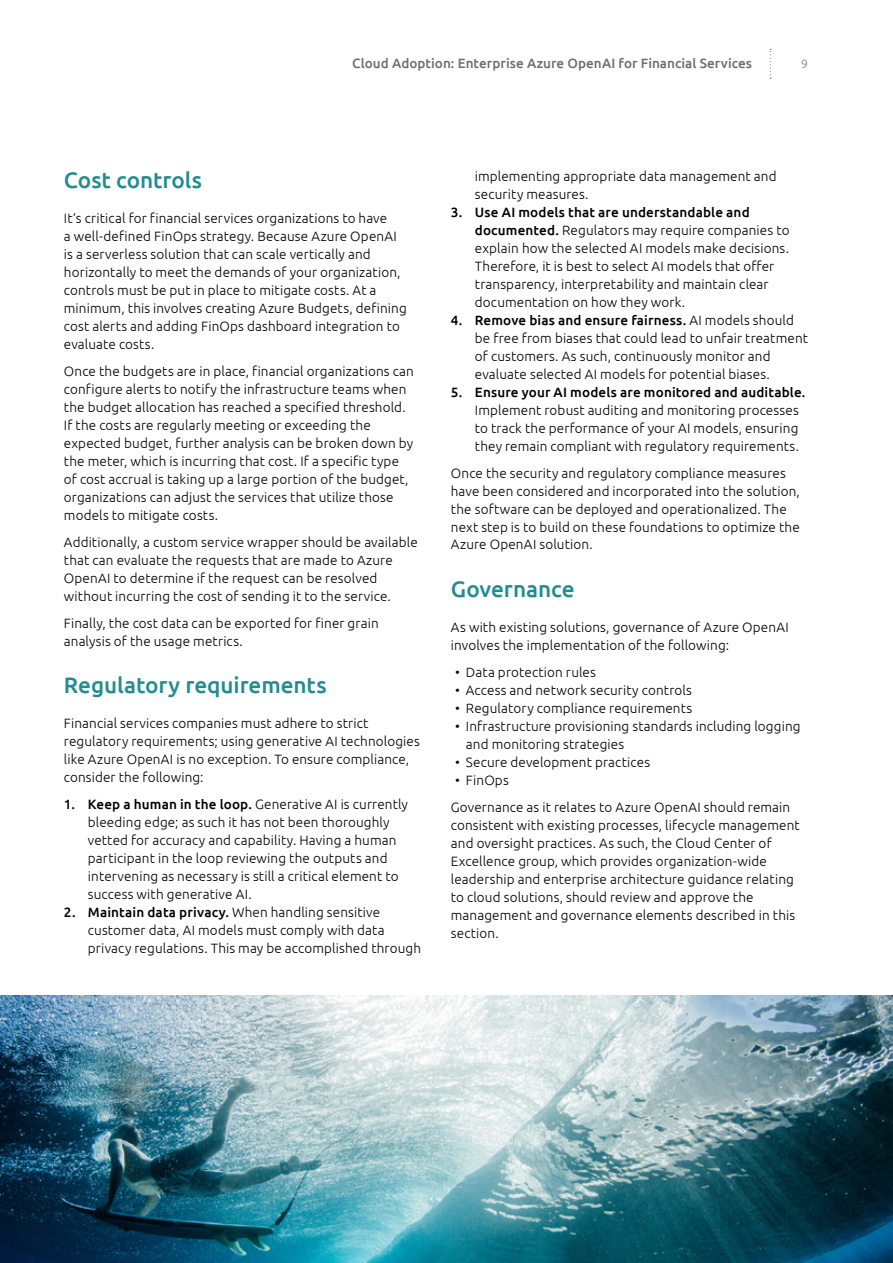
<style>
.page{position:relative;width:893px;height:1263px;background:#fff}
.page>*{position:absolute;margin:0;border:0;box-sizing:border-box;transform-origin:0 0}
.t1{font:500 22.5px "Ubuntu";letter-spacing:-.005em;color:#228c90}
.t2{font:300 13.5px/18px "Ubuntu";letter-spacing:.01em;color:#000}
.t3{font:500 13.5px "Ubuntu";color:#706f6f}
.t4{font:500 13.5px "Ubuntu";letter-spacing:.01em;color:#000}
.t5{font:300 12px "Ubuntu";color:#7c7b7b}
.s1{font-weight:500}
</style>
<div class="page">
<svg style="left:770px;top:49px;width:1px;height:30px"></svg>
<img style="left:0;top:995px;width:893px;height:268px">
<p class="t3" style="left:352px;top:55px;width:401px">Cloud Adoption: Enterprise Azure OpenAI for Financial Services</p>
<p class="t5" style="left:801px;top:57px;width:8px">9</p>
<h1 class="t1" style="left:64px;top:165px;width:140px">Cost controls</h1>
<p class="t2" style="left:64px;top:208px;width:344px">It’s critical for financial services organizations to have<br>a well-defined FinOps strategy. Because Azure OpenAI is a serverless solution that can scale vertically and horizontally to meet the demands of your organization, controls must be put in place to mitigate costs. At a minimum, this involves creating Azure Budgets, defining cost alerts and adding FinOps dashboard integration to evaluate costs.</p>
<p class="t2" style="left:64px;top:361px;width:351px">Once the budgets are in place, financial organizations can configure alerts to notify the infrastructure teams when the budget allocation has reached a specified threshold.<br>If the costs are regularly meeting or exceeding the expected budget, further analysis can be broken down by the meter, which is incurring that cost. If a specific type of cost accrual is taking up a large portion of the budget, organizations can adjust the services that utilize those models to mitigate costs.</p>
<p class="t2" style="left:64px;top:532px;width:355px">Additionally, a custom service wrapper should be available that can evaluate the requests that are made to Azure OpenAI to determine if the request can be resolved without incurring the cost of sending it to the service.</p>
<p class="t2" style="left:64px;top:613px;width:316px">Finally, the cost data can be exported for finer grain analysis of the usage metrics.</p>
<h1 class="t1" style="left:64px;top:671px;width:264px">Regulatory requirements</h1>
<p class="t2" style="left:64px;top:714px;width:358px">Financial services companies must adhere to strict regulatory requirements; using generative AI technologies like Azure OpenAI is no exception. To ensure compliance, consider the following:</p>
<p class="t2" style="left:88px;top:795px;width:322px;text-indent:-24px"><span class="s1">1. Keep a human in the loop.</span> Generative AI is currently bleeding edge; as such it has not been thoroughly vetted for accuracy and capability. Having a human participant in the loop reviewing the outputs and intervening as necessary is still a critical element to success with generative AI.</p>
<p class="t2" style="left:88px;top:903px;width:335px;text-indent:-24px"><span class="s1">2. Maintain data privacy.</span> When handling sensitive customer data, AI models must comply with data privacy regulations. This may be accomplished through</p>
<p class="t2" style="left:475px;top:166px;width:303px">implementing appropriate data management and security measures.</p>
<p class="t2" style="left:475px;top:202px;width:316px;text-indent:-24px"><span class="s1">3. Use AI models that are understandable and documented.</span> Regulators may require companies to explain how the selected AI models make decisions.<br>Therefore, it is best to select AI models that offer transparency, interpretability and maintain clear documentation on how they work.</p>
<p class="t2" style="left:475px;top:310px;width:335px;text-indent:-24px"><span class="s1">4. Remove bias and ensure fairness.</span> AI models should be free from biases that could lead to unfair treatment of customers. As such, continuously monitor and evaluate selected AI models for potential biases.</p>
<p class="t4" style="left:451px;top:383px;width:356px">5. Ensure your AI models are monitored and auditable.</p>
<p class="t2" style="left:475px;top:400px;width:326px;text-align:justify">Implement robust auditing and monitoring processes to track the performance of your AI models, ensuring they remain compliant with regulatory requirements.</p>
<p class="t2" style="left:451px;top:463px;width:351px">Once the security and regulatory compliance measures have been considered and incorporated into the solution, the software can be deployed and operationalized. The next step is to build on these foundations to optimize the Azure OpenAI solution.</p>
<h1 class="t1" style="left:451px;top:575px;width:125px">Governance</h1>
<p class="t2" style="left:451px;top:618px;width:339px">As with existing solutions, governance of Azure OpenAI involves the implementation of the following:</p>
<p class="t2" style="left:455px;top:663px;width:142px">• Data protection rules</p>
<p class="t2" style="left:455px;top:681px;width:238px">• Access and network security controls</p>
<p class="t2" style="left:455px;top:699px;width:239px">• Regulatory compliance requirements</p>
<p class="t2" style="left:466px;top:717px;width:336px;text-indent:-11px">• Infrastructure provisioning standards including logging and monitoring strategies</p>
<p class="t2" style="left:455px;top:753px;width:196px">• Secure development practices</p>
<p class="t2" style="left:451px;top:766px;width:341px;line-height:27px;text-indent:4px">• FinOps<br>Governance as it relates to Azure OpenAI should remain</p>
<p class="t2" style="left:451px;top:816px;width:350px">consistent with existing processes, lifecycle management and oversight practices. As such, the Cloud Center of Excellence group, which provides organization-wide leadership and enterprise architecture guidance relating to cloud solutions, should review and approve the management and governance elements described in this section.</p>
</div>
